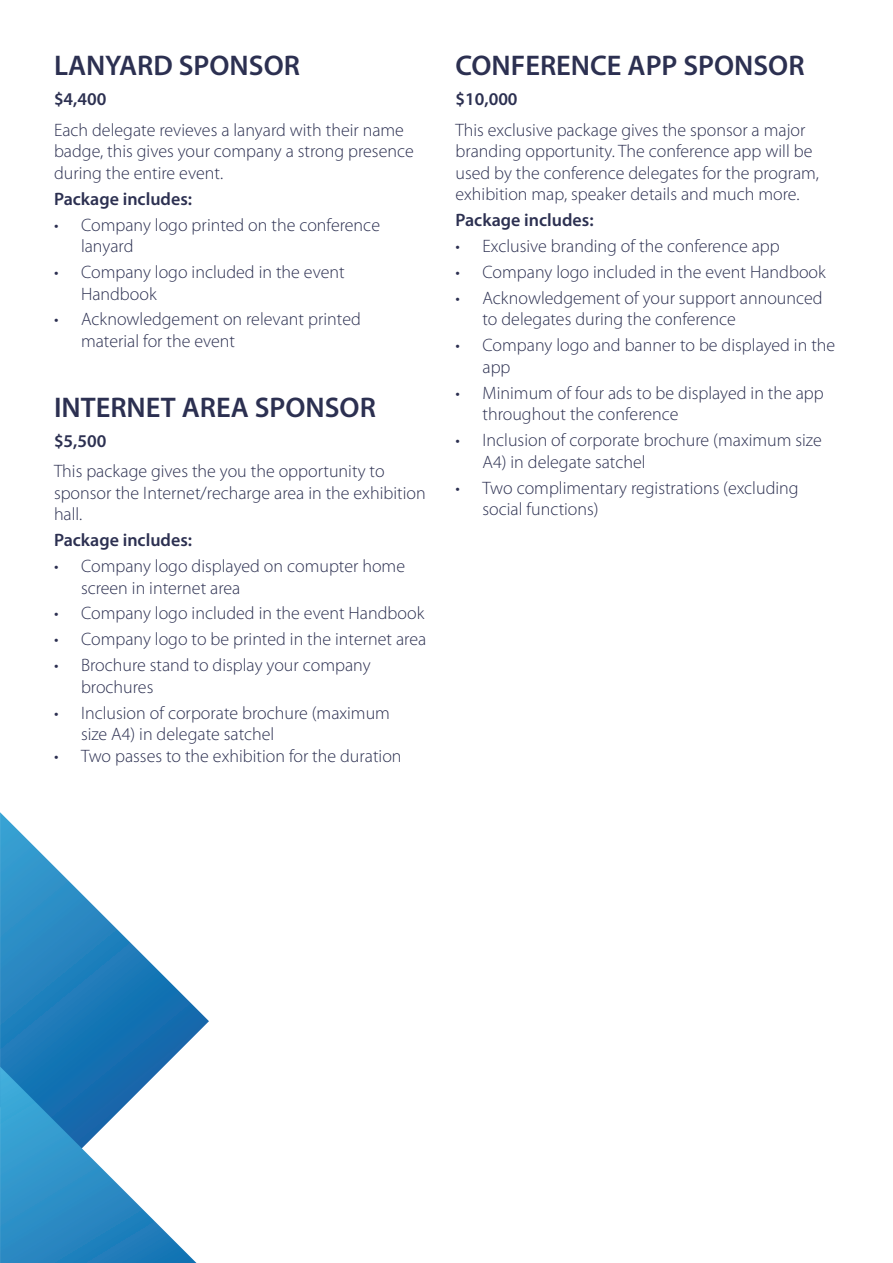
<style>
.page{position:relative;width:893px;height:1263px;background:#fff}
.page>*{position:absolute;margin:0;border:0;box-sizing:border-box;transform-origin:0 0}
.t1{font:600 28.5px "Myriad Pro";color:#2c3051}
.t2{font:300 18px/21.6px "Myriad Pro";color:#2c3051}
.t3{font:600 18px "Myriad Pro";color:#2c3051}
</style>
<div class="page">
<svg style="left:0;top:812px;width:209px;height:254px"></svg>
<svg style="left:0;top:1066px;width:197px;height:197px"></svg>
<p class="t1" style="left:54px;top:48px;width:247px">LANYARD SPONSOR</p>
<p class="t3" style="left:54px;top:88px;width:54px">$4,400</p>
<p class="t2" style="left:54px;top:119px;width:361px">Each delegate revieves a lanyard with their name badge, this gives your company a strong presence during the entire event.</p>
<p class="t3" style="left:54px;top:187px;width:140px">Package includes:</p>
<p class="t2" style="left:81px;top:214px;width:301px;text-indent:-27px">• Company logo printed on the conference lanyard</p>
<p class="t2" style="left:81px;top:261px;width:265px;text-indent:-27px">• Company logo included in the event<br>Handbook</p>
<p class="t2" style="left:81px;top:308px;width:281px;text-indent:-27px">• Acknowledgement on relevant printed material for the event</p>
<p class="t1" style="left:54px;top:389px;width:323px">INTERNET AREA SPONSOR</p>
<p class="t3" style="left:54px;top:429px;width:54px">$5,500</p>
<p class="t2" style="left:54px;top:460px;width:373px">This package gives the you the opportunity to sponsor the Internet/recharge area in the exhibition hall.</p>
<p class="t3" style="left:54px;top:529px;width:140px">Package includes:</p>
<p class="t2" style="left:81px;top:555px;width:326px;text-indent:-27px">• Company logo displayed on comupter home screen in internet area</p>
<p class="t2" style="left:54px;top:602px;width:372px">• Company logo included in the event Handbook</p>
<p class="t2" style="left:54px;top:628px;width:374px">• Company logo to be printed in the internet area</p>
<p class="t2" style="left:81px;top:654px;width:291px;text-indent:-27px">• Brochure stand to display your company brochures</p>
<p class="t2" style="left:81px;top:702px;width:311px;text-indent:-27px">• Inclusion of corporate brochure (maximum size A4) in delegate satchel</p>
<p class="t2" style="left:54px;top:745px;width:349px">• Two passes to the exhibition for the duration</p>
<p class="t1" style="left:455px;top:48px;width:351px">CONFERENCE APP SPONSOR</p>
<p class="t3" style="left:455px;top:88px;width:64px">$10,000</p>
<p class="t2" style="left:455px;top:119px;width:365px">This exclusive package gives the sponsor a major branding opportunity. The conference app will be used by the conference delegates for the program, exhibition map, speaker details and much more.</p>
<p class="t3" style="left:455px;top:209px;width:140px">Package includes:</p>
<p class="t2" style="left:455px;top:235px;width:326px">• Exclusive branding of the conference app</p>
<p class="t2" style="left:455px;top:261px;width:372px">• Company logo included in the event Handbook</p>
<p class="t2" style="left:482px;top:287px;width:342px;text-indent:-27px">• Acknowledgement of your support announced to delegates during the conference</p>
<p class="t2" style="left:482px;top:334px;width:354px;text-indent:-27px">• Company logo and banner to be displayed in the app</p>
<p class="t2" style="left:482px;top:382px;width:343px;text-indent:-27px">• Minimum of four ads to be displayed in the app throughout the conference</p>
<p class="t2" style="left:482px;top:429px;width:341px;text-indent:-27px">• Inclusion of corporate brochure (maximum size<br>A4) in delegate satchel</p>
<p class="t2" style="left:482px;top:477px;width:318px;text-indent:-27px">• Two complimentary registrations (excluding social functions)</p>
</div>
